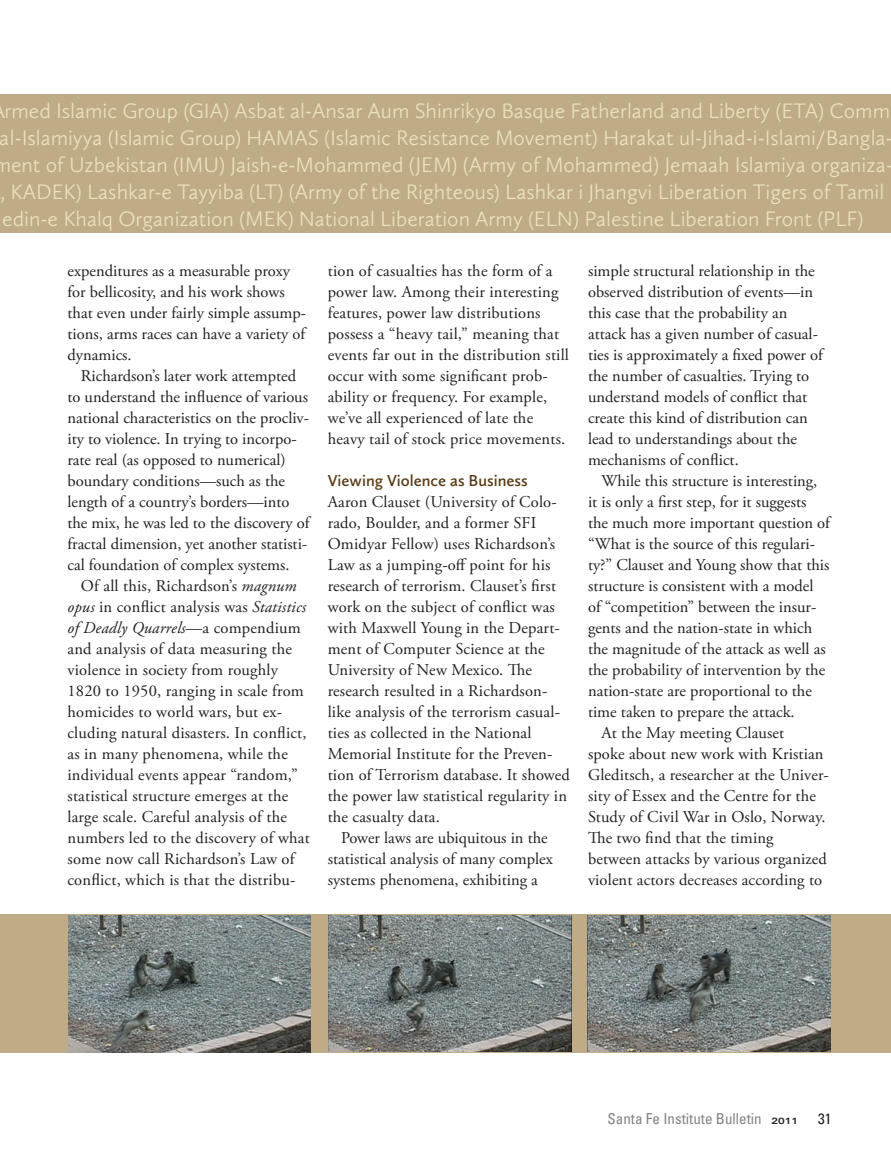
<style>
.page{position:relative;width:891px;height:1161px;background:#fff}
.page>*{position:absolute;margin:0;border:0;box-sizing:border-box;transform-origin:0 0}
.t1{font:300 21.75px "Calluna Sans";color:#ebe2bb}
.t2{font:16.5px/21px "Adobe Garamond Pro";letter-spacing:.005em;color:#231f20}
.t3{font:italic 16.5px "Adobe Garamond Pro";letter-spacing:.01em;color:#231f20}
.t4{font:600 16.5px "Calluna Sans";color:#593b13}
.t5{font:condensed 15px "Univers";color:#808285}
.t6{font:condensed 15px "Univers";color:#231f20}
.s1{font-style:italic}
.s2{font-style:normal}
.s3{font-weight:700;font-stretch:expanded;font-size:9px;color:#231f20}
</style>
<div class="page">
<div style="left:0;top:915px;width:891px;height:138px;background:#bfac86"></div>
<div style="left:0;top:94px;width:891px;height:139px;background:#bfac86"></div>
<img style="left:69px;top:916px;width:242px;height:137px">
<img style="left:329px;top:916px;width:242px;height:136px">
<img style="left:588px;top:916px;width:242px;height:136px">
<p class="t1" style="left:4px;top:98px;width:887px">rmed Islamic Group (GIA) Asbat al-Ansar Aum Shinrikyo Basque Fatherland and Liberty (ETA) Comm</p>
<p class="t1" style="left:0;top:125px;width:894px">al-Islamiyya (Islamic Group) HAMAS (Islamic Resistance Movement) Harakat ul-Jihad-i-Islami/Bangla-</p>
<p class="t1" style="left:-6px;top:151px;width:901px">ment of Uzbekistan (IMU) Jaish-e-Mohammed (JEM) (Army of Mohammed) Jemaah Islamiya organiza-</p>
<p class="t1" style="left:1px;top:178px;width:885px">, KADEK) Lashkar-e Tayyiba (LT) (Army of the Righteous) Lashkar i Jhangvi Liberation Tigers of Tamil</p>
<p class="t1" style="left:2px;top:205px;width:863px">edin-e Khalq Organization (MEK) National Liberation Army (ELN) Palestine Liberation Front (PLF)</p>
<p class="t2" style="left:68px;top:261px;width:224px">expenditures as a measurable proxy</p>
<p class="t2" style="left:68px;top:282px;width:219px">for bellicosity, and his work shows</p>
<p class="t2" style="left:68px;top:303px;width:240px">that even under fairly simple assump-</p>
<p class="t2" style="left:68px;top:324px;width:239px">tions, arms races can have a variety of</p>
<p class="t2" style="left:68px;top:345px;width:66px">dynamics.</p>
<p class="t2" style="left:81px;top:366px;width:217px">Richardson’s later work attempted</p>
<p class="t2" style="left:68px;top:387px;width:242px">to understand the influence of various</p>
<p class="t2" style="left:68px;top:408px;width:243px">national characteristics on the procliv-</p>
<p class="t2" style="left:68px;top:429px;width:231px">ity to violence. In trying to incorpo-</p>
<p class="t2" style="left:68px;top:450px;width:220px">rate real (as opposed to numerical)</p>
<p class="t2" style="left:68px;top:471px;width:219px">boundary conditions—such as the</p>
<p class="t2" style="left:68px;top:492px;width:224px">length of a country’s borders—into</p>
<p class="t2" style="left:68px;top:513px;width:244px">the mix, he was led to the discovery of</p>
<p class="t2" style="left:68px;top:534px;width:241px">fractal dimension, yet another statisti-</p>
<p class="t2" style="left:68px;top:555px;width:224px">cal foundation of complex systems.</p>
<p class="t2" style="left:81px;top:576px;width:217px">Of all this, Richardson’s <span class="s1">magnum</span></p>
<p class="t2" style="left:68px;top:597px;width:240px"><span class="s1">opus</span> in conflict analysis was <span class="s1">Statistics</span></p>
<p class="t3" style="left:68px;top:618px;width:235px">of Deadly Quarrels<span class="s2">—a compendium</span></p>
<p class="t2" style="left:68px;top:639px;width:226px">and analysis of data measuring the</p>
<p class="t2" style="left:68px;top:660px;width:212px">violence in society from roughly</p>
<p class="t2" style="left:68px;top:681px;width:238px">1820 to 1950, ranging in scale from</p>
<p class="t2" style="left:68px;top:702px;width:216px">homicides to world wars, but ex-</p>
<p class="t2" style="left:68px;top:723px;width:241px">cluding natural disasters. In conflict,</p>
<p class="t2" style="left:68px;top:744px;width:222px">as in many phenomena, while the</p>
<p class="t2" style="left:68px;top:765px;width:232px">individual events appear “random,”</p>
<p class="t2" style="left:68px;top:786px;width:222px">statistical structure emerges at the</p>
<p class="t2" style="left:68px;top:807px;width:221px">large scale. Careful analysis of the</p>
<p class="t2" style="left:68px;top:828px;width:244px">numbers led to the discovery of what</p>
<p class="t2" style="left:68px;top:849px;width:229px">some now call Richardson’s Law of</p>
<p class="t2" style="left:68px;top:870px;width:229px">conflict, which is that the distribu-</p>
<p class="t2" style="left:328px;top:261px;width:243px">tion of casualties has the form of a power law. Among their interesting features, power law distributions possess a “heavy tail,” meaning that events far out in the distribution still occur with some significant prob&shy;ability or frequency. For example, we’ve all experienced of late the heavy tail of stock price movements.</p>
<p class="t4" style="left:328px;top:471px;width:202px">Viewing Violence as Business</p>
<p class="t2" style="left:328px;top:492px;width:231px">Aaron Clauset (University of Colo-</p>
<p class="t2" style="left:328px;top:513px;width:210px">rado, Boulder, and a former SFI</p>
<p class="t2" style="left:328px;top:534px;width:229px">Omidyar Fellow) uses Richardson’s</p>
<p class="t2" style="left:328px;top:555px;width:224px">Law as a jumping-off point for his</p>
<p class="t2" style="left:328px;top:576px;width:230px">research of terrorism. Clauset’s first</p>
<p class="t2" style="left:328px;top:597px;width:229px">work on the subject of conflict was</p>
<p class="t2" style="left:328px;top:618px;width:234px">with Maxwell Young in the Depart-</p>
<p class="t2" style="left:328px;top:639px;width:219px">ment of Computer Science at the</p>
<p class="t2" style="left:328px;top:660px;width:206px">University of New Mexico. The</p>
<p class="t2" style="left:328px;top:681px;width:221px">research resulted in a Richardson-</p>
<p class="t2" style="left:328px;top:702px;width:234px">like analysis of the terrorism casual-</p>
<p class="t2" style="left:328px;top:723px;width:205px">ties as collected in the National</p>
<p class="t2" style="left:328px;top:744px;width:226px">Memorial Institute for the Preven-</p>
<p class="t2" style="left:328px;top:765px;width:244px">tion of Terrorism database. It showed</p>
<p class="t2" style="left:328px;top:786px;width:241px">the power law statistical regularity in</p>
<p class="t2" style="left:328px;top:807px;width:114px">the casualty data.</p>
<p class="t2" style="left:341px;top:828px;width:208px">Power laws are ubiquitous in the</p>
<p class="t2" style="left:328px;top:849px;width:227px">statistical analysis of many complex</p>
<p class="t2" style="left:328px;top:870px;width:212px">systems phenomena, exhibiting a</p>
<p class="t2" style="left:588px;top:261px;width:228px">simple structural relationship in the</p>
<p class="t2" style="left:588px;top:282px;width:227px">observed distribution of events—in</p>
<p class="t2" style="left:588px;top:303px;width:201px">this case that the probability an</p>
<p class="t2" style="left:588px;top:324px;width:231px">attack has a given number of casual-</p>
<p class="t2" style="left:588px;top:345px;width:237px">ties is approximately a fixed power of</p>
<p class="t2" style="left:588px;top:366px;width:223px">the number of casualties. Trying to</p>
<p class="t2" style="left:588px;top:387px;width:221px">understand models of conflict that</p>
<p class="t2" style="left:588px;top:408px;width:221px">create this kind of distribution can</p>
<p class="t2" style="left:588px;top:429px;width:211px">lead to understandings about the</p>
<p class="t2" style="left:588px;top:450px;width:152px">mechanisms of conflict.</p>
<p class="t2" style="left:602px;top:471px;width:217px">While this structure is interesting,</p>
<p class="t2" style="left:588px;top:492px;width:220px">it is only a first step, for it suggests</p>
<p class="t2" style="left:588px;top:513px;width:244px">the much more important question of</p>
<p class="t2" style="left:588px;top:534px;width:229px">“What is the source of this regulari-</p>
<p class="t2" style="left:588px;top:555px;width:243px">ty?” Clauset and Young show that this</p>
<p class="t2" style="left:588px;top:576px;width:227px">structure is consistent with a model</p>
<p class="t2" style="left:588px;top:597px;width:230px">of “competition” between the insur-</p>
<p class="t2" style="left:588px;top:618px;width:226px">gents and the nation-state in which</p>
<p class="t2" style="left:588px;top:639px;width:239px">the magnitude of the attack as well as</p>
<p class="t2" style="left:588px;top:660px;width:239px">the probability of intervention by the</p>
<p class="t2" style="left:588px;top:681px;width:225px">nation-state are proportional to the</p>
<p class="t2" style="left:588px;top:702px;width:208px">time taken to prepare the attack.</p>
<p class="t2" style="left:602px;top:723px;width:184px">At the May meeting Clauset</p>
<p class="t2" style="left:588px;top:744px;width:237px">spoke about new work with Kristian</p>
<p class="t2" style="left:588px;top:765px;width:242px">Gleditsch, a researcher at the Univer-</p>
<p class="t2" style="left:588px;top:786px;width:229px">sity of Essex and the Centre for the</p>
<p class="t2" style="left:588px;top:807px;width:239px">Study of Civil War in Oslo, Norway.</p>
<p class="t2" style="left:588px;top:828px;width:187px">The two find that the timing</p>
<p class="t2" style="left:588px;top:849px;width:240px">between attacks by various organized</p>
<p class="t2" style="left:588px;top:870px;width:236px">violent actors decreases according to</p>
<p class="t5" style="left:608px;top:1109px;width:192px">Santa Fe Institute Bulletin <span class="s3">2011</span></p>
<p class="t6" style="left:818px;top:1109px;width:15px">31</p>
</div>
